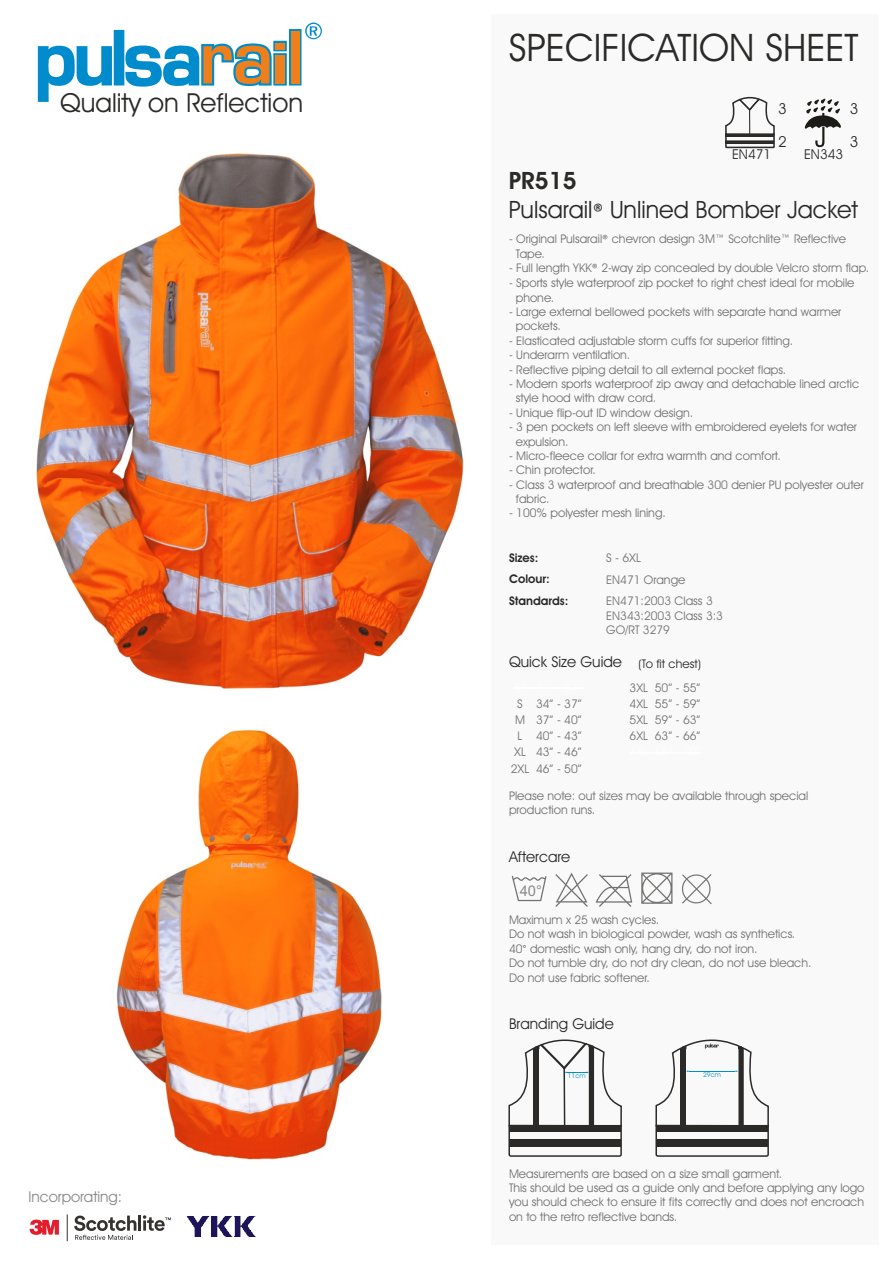
<style>
.page{position:relative;width:893px;height:1263px;background:#fff}
.page>*{position:absolute;margin:0;border:0;box-sizing:border-box;transform-origin:0 0}
.t1{font:38.1px "Avant Garde IT Cby BT";color:#2b2a29}
.t2{font:26.25px "Avant Garde IT Cby BT";color:#2b2a29}
.t3{font:24px/28.8px "Avant Garde IT Cby BT";color:#2b2a29}
.t4{font:15.3px/32.4px "Avant Garde IT Cby BT";color:#2b2a29}
.t5{font:15px "Avant Garde IT Cby BT";color:#2b2a29}
.t6{font:15px "Avant Garde IT Cby BT";color:#898989}
.t7{font:14.7px "Arial";color:#898989}
.t8{font:13.65px "Avant Garde IT Cby BT";color:#2b2a29}
.t9{font:12px/14.4px "Avant Garde IT Cby BT";color:#727271}
.t10{font:600 12px "Avant Garde IT Cby BT";color:#2b2a29}
.t11{font:6.6px "Avant Garde IT Cby BT";color:#008dd2}
.s1{font-weight:600}
.s2{font-family:"Calibri";font-size:21px}
.s3{font-family:"Calibri"}
.s4{font-size:12px}
</style>
<div class="page">
<img style="left:36px;top:153px;width:428px;height:536px">
<div style="left:491px;top:14px;width:388px;height:1231px;background:#f9f9f9"></div>
<svg style="left:804px;top:98px;width:37px;height:49px"></svg>
<svg style="left:725px;top:96px;width:50px;height:53px"></svg>
<svg style="left:641px;top:872px;width:31px;height:32px"></svg>
<svg style="left:595px;top:874px;width:37px;height:33px"></svg>
<svg style="left:555px;top:873px;width:33px;height:34px"></svg>
<svg style="left:512px;top:876px;width:35px;height:25px"></svg>
<svg style="left:682px;top:874px;width:30px;height:30px"></svg>
<img style="left:186px;top:1216px;width:70px;height:21px">
<svg style="left:655px;top:1039px;width:114px;height:118px"></svg>
<svg style="left:508px;top:1039px;width:114px;height:118px"></svg>
<svg style="left:74px;top:1215px;width:62px;height:25px"></svg>
<hr style="left:138px;top:1215px;width:3px;height:15px;background:#35312f">
<svg style="left:143px;top:1215px;width:28px;height:16px"></svg>
<svg style="left:67px;top:1214px;width:1px;height:27px"></svg>
<svg style="left:30px;top:1219px;width:29px;height:16px"></svg>
<hr style="left:513px;top:687px;width:71px;height:2px;background:#fefefe">
<hr style="left:629px;top:752px;width:71px;height:2px;background:#fefefe">
<svg style="left:38px;top:23px;width:284px;height:79px"></svg>
<img style="left:116px;top:729px;width:266px;height:431px">
<h2 class="t2" style="left:60px;top:92px;width:244px">Quality on Reflection</h2>
<p class="t6" style="left:28px;top:1191px;width:95px">Incorporating:</p>
<h1 class="t1" style="left:509px;top:32px;width:351px">SPECIFICATION SHEET</h1>
<p class="t8" style="left:732px;top:149px;width:41px">EN471</p>
<p class="t4" style="left:778px;top:94px;width:10px">3<br>2</p>
<p class="t8" style="left:804px;top:149px;width:41px">EN343</p>
<p class="t4" style="left:850px;top:94px;width:10px">3<br>3</p>
<h3 class="t3" style="left:509px;top:169px;width:351px"><span class="s1">PR515<br></span>Pulsarail<span class="s2">®</span> Unlined Bomber Jacket</h3>
<p class="t9" style="left:516px;top:233px;width:332px;line-height:14.9px;text-indent:-7px">- Original Pulsarail<span class="s3">®</span> chevron design 3M™ Scotchlite™ Reflective<br>Tape.</p>
<p class="t9" style="left:509px;top:262px;width:362px">- Full length YKK<span class="s3">®</span> 2-way zip concealed by double Velcro storm flap.</p>
<p class="t9" style="left:516px;top:277px;width:340px;text-indent:-7px">- Sports style waterproof zip pocket to right chest ideal for mobile phone.</p>
<p class="t9" style="left:516px;top:306px;width:327px;text-indent:-7px">- Large external bellowed pockets with separate hand warmer pockets.</p>
<p class="t9" style="left:509px;top:334px;width:286px">- Elasticated adjustable storm cuffs for superior fitting.</p>
<p class="t9" style="left:509px;top:349px;width:123px">- Underarm ventilation.</p>
<p class="t9" style="left:509px;top:363px;width:279px">- Reflective piping detail to all external pocket flaps.</p>
<p class="t9" style="left:516px;top:378px;width:345px;text-indent:-7px">- Modern sports waterproof zip away and detachable lined arctic style hood with draw cord.</p>
<p class="t9" style="left:509px;top:406px;width:186px">- Unique flip-out ID window design.</p>
<p class="t9" style="left:516px;top:421px;width:343px;text-indent:-7px">- 3 pen pockets on left sleeve with embroidered eyelets for water expulsion.</p>
<p class="t9" style="left:509px;top:450px;width:273px">- Micro-fleece collar for extra warmth and comfort.</p>
<p class="t9" style="left:509px;top:464px;width:88px">- Chin protector.</p>
<p class="t9" style="left:516px;top:478px;width:350px;text-indent:-7px">- Class 3 waterproof and breathable 300 denier PU polyester outer fabric.</p>
<p class="t9" style="left:509px;top:507px;width:158px">- 100% polyester mesh lining.</p>
<p class="t10" style="left:509px;top:553px;width:31px">Sizes:</p>
<p class="t9" style="left:606px;top:552px;width:36px">S - 6XL</p>
<p class="t10" style="left:509px;top:574px;width:42px">Colour:</p>
<p class="t9" style="left:606px;top:573px;width:81px">EN471 Orange</p>
<p class="t10" style="left:509px;top:596px;width:61px">Standards:</p>
<p class="t9" style="left:606px;top:595px;width:118px">EN471:2003 Class 3<br>EN343:2003 Class 3:3<br>GO/RT 3279</p>
<p class="t5" style="left:509px;top:656px;width:193px">Quick Size Guide <span class="s4">(To fit chest)</span></p>
<p class="t9" style="left:511px;top:696px;width:73px;line-height:16.2px;text-align:center">S 34” - 37”<br>M 37” - 40”<br>L 40” - 43”<br>XL 43” - 46”<br>2XL 46” - 50”</p>
<p class="t9" style="left:630px;top:680px;width:73px;line-height:16.2px;text-align:justify">3XL 50” - 55” 4XL 55” - 59” 5XL 59” - 63” 6XL 63” - 66”</p>
<p class="t9" style="left:509px;top:789px;width:301px">Please note: out sizes may be available through special production runs.</p>
<p class="t5" style="left:509px;top:850px;width:63px">Aftercare</p>
<p class="t7" style="left:520px;top:885px;width:24px">40°</p>
<p class="t9" style="left:509px;top:913px;width:304px">Maximum x 25 wash cycles.<br>Do not wash in biological powder, wash as synthetics.<br>40<span class="s3">°</span> domestic wash only, hang dry, do not iron.<br>Do not tumble dry, do not dry clean, do not use bleach.<br>Do not use fabric softener.</p>
<p class="t5" style="left:509px;top:1018px;width:106px">Branding Guide</p>
<p class="t11" style="left:568px;top:1073px;width:19px">11cm</p>
<p class="t11" style="left:703px;top:1072px;width:19px">29cm</p>
<p class="t9" style="left:509px;top:1167px;width:357px">Measurements are based on a size small garment.<br>This should be used as a guide only and before applying any logo you should check to ensure it fits correctly and does not encroach on to the retro reflective bands.</p>
</div>
